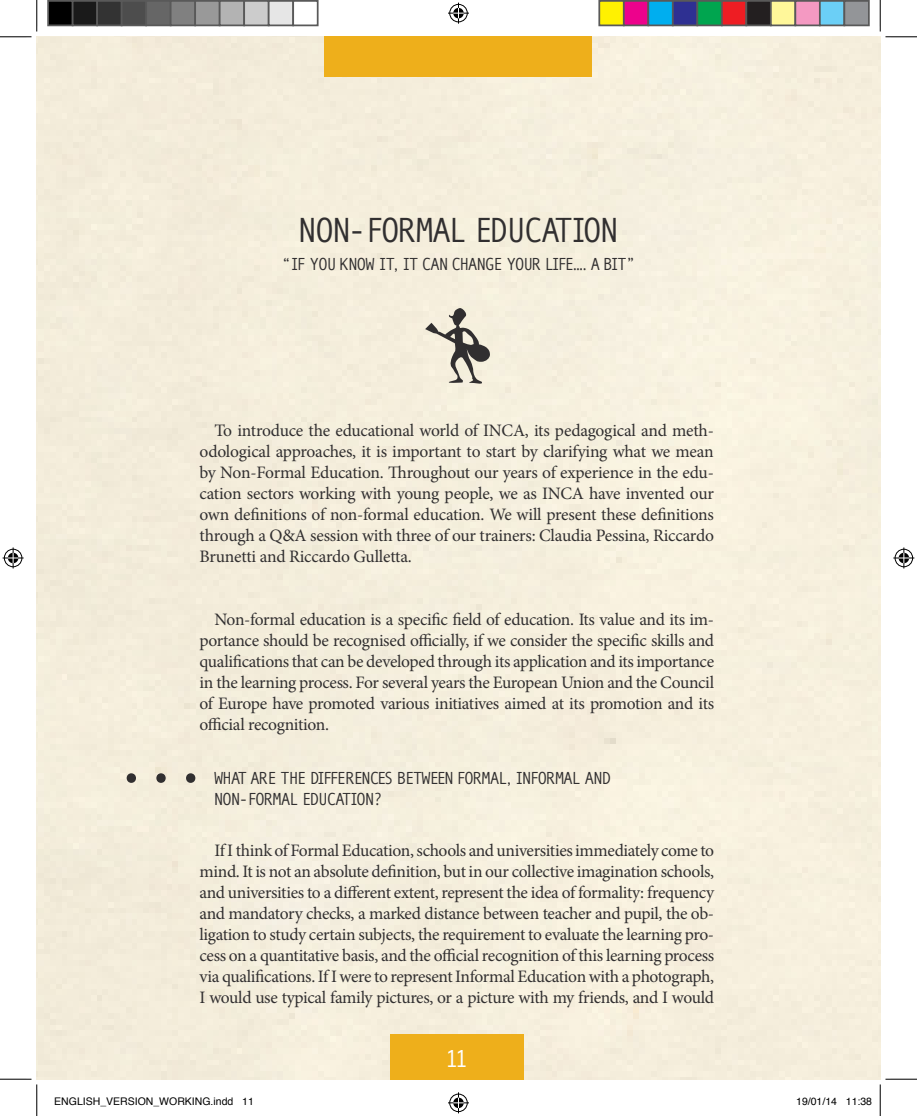
<style>
.page{position:relative;width:917px;height:1116px;background:#fff}
.page>*{position:absolute;margin:0;border:0;box-sizing:border-box;transform-origin:0 0}
.t1{font:700 63px "Minion Pro";color:#312f30}
.Titulo_Capitulo{font:35px "Mono Spatial";color:#312f30}
.Indice{font:24.5px "Mono Spatial";color:#fff}
.Texto_Capitulo{font:17.5px/21px "Minion Pro";letter-spacing:-.02em;color:#312f30;text-align:justify}
.Subtitulo_Capitulo{font:17.5px "Mono Spatial";color:#312f30}
.t2{font:10.5px "Helvetica";color:#000}
</style>
<div class="page">
<div style="left:37px;top:37px;width:843px;height:1041px;background:#f5efdd"></div>
<div style="left:324px;top:37px;width:268px;height:39px;background:#eeaf1b"></div>
<div style="left:390px;top:1034px;width:133px;height:44px;background:#eeaf1b"></div>
<svg style="left:425px;top:307px;width:65px;height:77px;background:#c1bcaf"></svg>
<hr style="left:0;top:36px;width:32px;height:1px;background:#000">
<hr style="left:885px;top:36px;width:32px;height:1px;background:#000">
<hr style="left:0;top:1078px;width:32px;height:1px;background:#000">
<hr style="left:885px;top:1078px;width:32px;height:1px;background:#000">
<hr style="left:36px;top:0;width:1px;height:32px;background:#000">
<hr style="left:36px;top:1084px;width:1px;height:31px;background:#000">
<hr style="left:880px;top:0;width:1px;height:32px;background:#000">
<hr style="left:880px;top:1084px;width:1px;height:31px;background:#000">
<svg style="left:448px;top:3px;width:21px;height:21px"></svg>
<svg style="left:448px;top:1092px;width:21px;height:21px"></svg>
<svg style="left:3px;top:547px;width:21px;height:21px"></svg>
<svg style="left:893px;top:547px;width:21px;height:21px"></svg>
<div style="left:48px;top:1px;width:25px;height:24px;background:#000"></div>
<div style="left:47px;top:0;width:27px;height:26px;border:2px solid #595959"></div>
<div style="left:73px;top:1px;width:24px;height:24px;background:#1a1a1a"></div>
<div style="left:72px;top:0;width:26px;height:26px;border:2px solid #595959"></div>
<div style="left:97px;top:1px;width:25px;height:24px;background:#333"></div>
<div style="left:96px;top:0;width:26px;height:26px;border:2px solid #595959"></div>
<div style="left:122px;top:1px;width:24px;height:24px;background:#4d4d4d"></div>
<div style="left:121px;top:0;width:26px;height:26px;border:2px solid #595959"></div>
<div style="left:146px;top:1px;width:25px;height:24px;background:#666"></div>
<div style="left:145px;top:0;width:27px;height:26px;border:2px solid #595959"></div>
<div style="left:171px;top:1px;width:24px;height:24px;background:#808080"></div>
<div style="left:170px;top:0;width:26px;height:26px;border:2px solid #595959"></div>
<div style="left:195px;top:1px;width:25px;height:24px;background:#999"></div>
<div style="left:194px;top:0;width:26px;height:26px;border:2px solid #595959"></div>
<div style="left:220px;top:1px;width:24px;height:24px;background:#b3b3b3"></div>
<div style="left:219px;top:0;width:26px;height:26px;border:2px solid #595959"></div>
<div style="left:244px;top:1px;width:25px;height:24px;background:#ccc"></div>
<div style="left:243px;top:0;width:27px;height:26px;border:2px solid #595959"></div>
<div style="left:269px;top:1px;width:24px;height:24px;background:#e6e6e6"></div>
<div style="left:268px;top:0;width:26px;height:26px;border:2px solid #595959"></div>
<div style="left:292px;top:0;width:26px;height:26px;border:2px solid #595959"></div>
<div style="left:599px;top:1px;width:25px;height:24px;background:#fff101"></div>
<div style="left:598px;top:0;width:27px;height:26px;border:2px solid #595959"></div>
<div style="left:624px;top:1px;width:24px;height:24px;background:#ed028c"></div>
<div style="left:623px;top:0;width:26px;height:26px;border:2px solid #595959"></div>
<div style="left:648px;top:1px;width:25px;height:24px;background:#00aeef"></div>
<div style="left:647px;top:0;width:27px;height:26px;border:2px solid #595959"></div>
<div style="left:673px;top:1px;width:24px;height:24px;background:#2e3092"></div>
<div style="left:672px;top:0;width:26px;height:26px;border:2px solid #595959"></div>
<div style="left:697px;top:1px;width:25px;height:24px;background:#00a54f"></div>
<div style="left:696px;top:0;width:27px;height:26px;border:2px solid #595959"></div>
<div style="left:722px;top:1px;width:24px;height:24px;background:#ee1d23"></div>
<div style="left:721px;top:0;width:26px;height:26px;border:2px solid #595959"></div>
<div style="left:746px;top:1px;width:25px;height:24px;background:#231f20"></div>
<div style="left:745px;top:0;width:27px;height:26px;border:2px solid #595959"></div>
<div style="left:771px;top:1px;width:24px;height:24px;background:#fff79a"></div>
<div style="left:770px;top:0;width:26px;height:26px;border:2px solid #595959"></div>
<div style="left:795px;top:1px;width:25px;height:24px;background:#f499c2"></div>
<div style="left:794px;top:0;width:27px;height:26px;border:2px solid #595959"></div>
<div style="left:820px;top:1px;width:24px;height:24px;background:#6bcff6"></div>
<div style="left:819px;top:0;width:26px;height:26px;border:2px solid #595959"></div>
<div style="left:844px;top:1px;width:25px;height:24px;background:#939598"></div>
<div style="left:843px;top:0;width:27px;height:26px;border:2px solid #595959"></div>
<p class="Titulo_Capitulo" style="left:299px;top:210px;width:320px">NON-FORMAL EDUCATION</p>
<p class="Subtitulo_Capitulo" style="left:282px;top:254px;width:354px">“IF YOU KNOW IT, IT CAN CHANGE YOUR LIFE….A BIT”</p>
<p class="Texto_Capitulo" style="left:200px;top:420px;width:516px;text-indent:15px">To introduce the educational world of INCA, its pedagogical and meth&shy;odological approaches, it is important to start by clarifying what we mean by Non-Formal Education. Throughout our years of experience in the edu&shy;cation sectors working with young people, we as INCA have invented our own definitions of non-formal education. We will present these definitions through a Q&amp;A session with three of our trainers: Claudia Pessina, Riccardo Brunetti and Riccardo Gulletta.</p>
<p class="Texto_Capitulo" style="left:200px;top:609px;width:516px;text-indent:15px">Non-formal education is a specific field of education. Its value and its im&shy;portance should be recognised officially, if we consider the specific skills and qualifications that can be developed through its application and its importance in the learning process. For several years the European Union and the Council of Europe have promoted various initiatives aimed at its promotion and its official recognition.</p>
<p class="Subtitulo_Capitulo" style="left:214px;top:768px;width:398px">WHAT ARE THE DIFFERENCES BETWEEN FORMAL, INFORMAL AND</p>
<p class="Subtitulo_Capitulo" style="left:214px;top:789px;width:170px">NON-FORMAL EDUCATION?</p>
<p class="Texto_Capitulo" style="left:200px;top:840px;width:516px;text-indent:15px">If I think of Formal Education, schools and universities immediately come to mind. It is not an absolute definition, but in our collective imagination schools, and universities to a different extent, represent the idea of formality: frequency and mandatory checks, a marked distance between teacher and pupil, the ob&shy;ligation to study certain subjects, the requirement to evaluate the learning pro&shy;cess on a quantitative basis, and the official recognition of this learning process via qualifications. If I were to represent Informal Education with a photograph, I would use typical family pictures, or a picture with my friends, and I would</p>
<p class="t1" style="left:123px;top:717px;width:77px">. . .</p>
<p class="Indice" style="left:446px;top:1044px;width:23px">11</p>
<p class="Indice" style="left:449px;top:1050px;width:23px">11</p>
<p class="t2" style="left:54px;top:1093px;width:201px">ENGLISH_VERSION_WORKING.indd 11</p>
<p class="t2" style="left:796px;top:1093px;width:77px">19/01/14 11:38</p>
</div>
